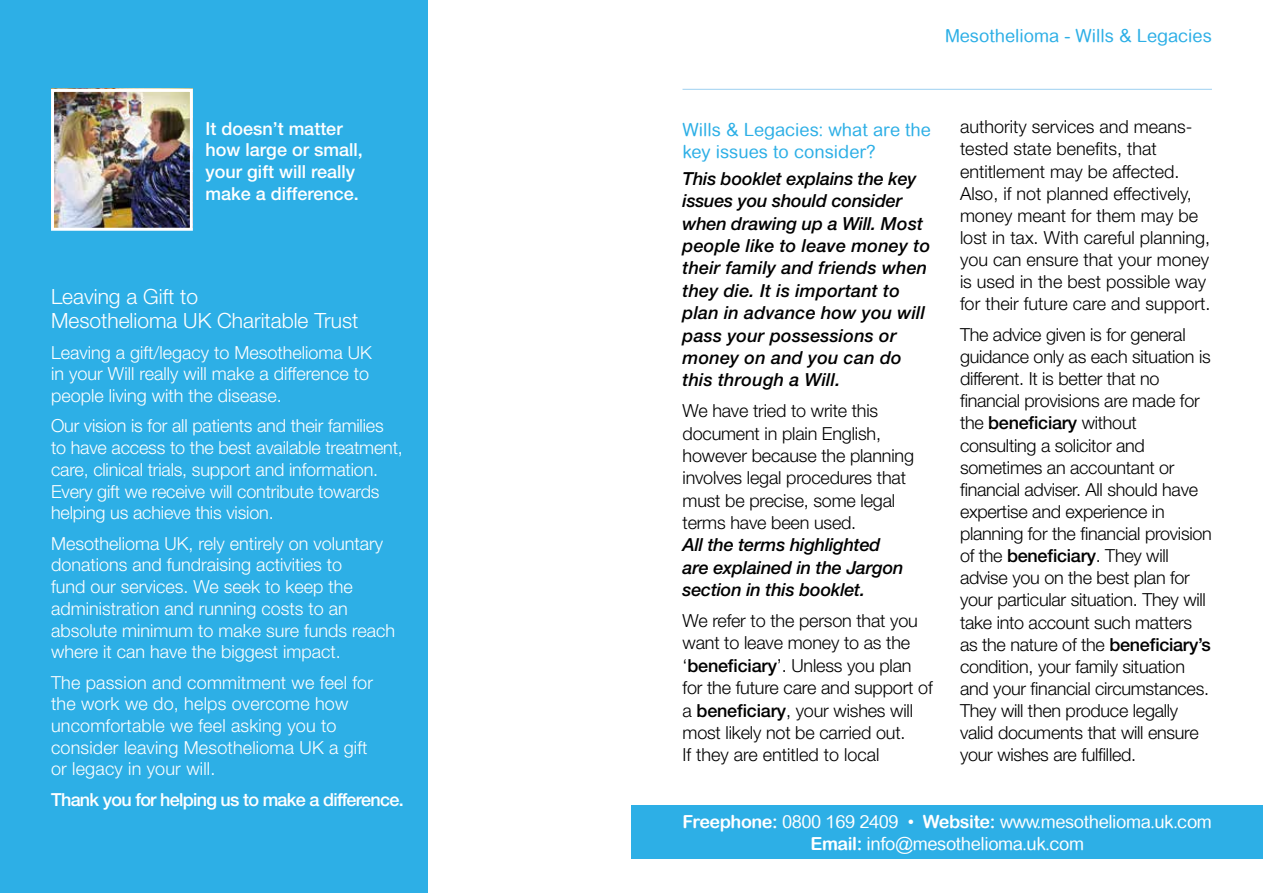
<style>
.page{position:relative;width:1263px;height:893px;background:#fff}
.page>*{position:absolute;margin:0;border:0;box-sizing:border-box;transform-origin:0 0}
.t1{font:300 21px/24.8px "Helvetica Neue LT";color:#fff}
.t2{font:300 18px/22px "Helvetica Neue LT";letter-spacing:-.015em;color:#000}
.t3{font:300 18px/21.8px "Helvetica Neue LT";color:#fff}
.t4{font:italic 500 18px/22.4px "Helvetica Neue LT";letter-spacing:.01em;color:#000}
.t5{font:18px/21.8px "Arial Rounded MT";letter-spacing:-.025em;color:#fff;text-align:center}
.t6{font:18px/22.4px "Arial Rounded MT";color:#2dafe6}
.t7{font:italic 500 18px/22.4px "Helvetica Neue LT";letter-spacing:-.01em;color:#000}
.t8{font:500 18px/21.8px "Helvetica Neue LT";color:#fff}
.t9{font:500 18px "Helvetica Neue LT";letter-spacing:-.04em;color:#fff}
.s1{font-weight:500}
.s2{font-family:"Arial Rounded MT Bold"}
</style>
<div class="page">
<hr style="left:682px;top:89px;width:530px;height:1px;background:#9dd0f1">
<div style="left:631px;top:806px;width:632px;height:53px;background:#2dafe6"></div>
<div style="left:0;top:0;width:427px;height:893px;background:#2dafe6"></div>
<img style="left:55px;top:93px;width:134px;height:134px">
<div style="left:51px;top:89px;width:142px;height:142px;border:3px solid #fff"></div>
<p class="t8" style="left:206px;top:117px;width:159px">It doesn’t matter how large or small, your gift will really make a difference.</p>
<p class="t1" style="left:51px;top:283px;width:309px">Leaving a Gift to<br>Mesothelioma UK Charitable Trust</p>
<p class="t3" style="left:51px;top:341px;width:322px">Leaving a gift/legacy to Mesothelioma UK in your Will really will make a difference to people living with the disease.</p>
<p class="t3" style="left:51px;top:415px;width:353px">Our vision is for all patients and their families to have access to the best available treatment, care, clinical trials, support and information.<br>Every gift we receive will contribute towards helping us achieve this vision.</p>
<p class="t3" style="left:51px;top:532px;width:346px">Mesothelioma UK, rely entirely on voluntary donations and fundraising activities to<br>fund our services. We seek to keep the administration and running costs to an absolute minimum to make sure funds reach where it can have the biggest impact.</p>
<p class="t3" style="left:51px;top:671px;width:324px">The passion and commitment we feel for the work we do, helps overcome how uncomfortable we feel asking you to consider leaving Mesothelioma UK a gift or legacy in your will.</p>
<p class="t9" style="left:51px;top:789px;width:354px">Thank you for helping us to make a difference.</p>
<p class="t6" style="left:945px;top:25px;width:268px">Mesothelioma - Wills &amp; Legacies</p>
<p class="t6" style="left:682px;top:118px;width:250px">Wills &amp; Legacies: what are the key issues to consider?</p>
<p class="t4" style="left:682px;top:167px;width:249px">This booklet explains the key issues you should consider when drawing up a Will. Most people like to leave money to their family and friends when they die. It is important to plan in advance how you will pass your possessions or money on and you can do this through a Will.</p>
<p class="t2" style="left:682px;top:399px;width:233px">We have tried to write this document in plain English, however because the planning involves legal procedures that must be precise, some legal terms have been used.</p>
<p class="t7" style="left:682px;top:534px;width:223px">All the terms highlighted are explained in the Jargon section in this booklet.</p>
<p class="t2" style="left:682px;top:609px;width:252px">We refer to the person that you want to leave money to as the ‘<span class="s1">beneficiary</span>’. Unless you plan for the future care and support of a <span class="s1">beneficiary</span>, your wishes will most likely not be carried out.<br>If they are entitled to local</p>
<p class="t2" style="left:960px;top:116px;width:252px">authority services and means&shy;tested state benefits, that entitlement may be affected.<br>Also, if not planned effectively, money meant for them may be lost in tax. With careful planning, you can ensure that your money is used in the best possible way for their future care and support.</p>
<p class="t2" style="left:960px;top:323px;width:253px">The advice given is for general guidance only as each situation is different. It is better that no financial provisions are made for the <span class="s1">beneficiary</span> without consulting a solicitor and sometimes an accountant or financial adviser. All should have expertise and experience in planning for the financial provision of the <span class="s1">beneficiary</span>. They will advise you on the best plan for your particular situation. They will take into account such matters as the nature of the <span class="s1">beneficiary’s </span>condition, your family situation and your financial circumstances.<br>They will then produce legally valid documents that will ensure your wishes are fulfilled.</p>
<p class="t5" style="left:682px;top:811px;width:531px"><span class="s2">Freephone:</span> 0800 169 2409 • <span class="s2">Website:</span> www.mesothelioma.uk.com<br><span class="s2">Email:</span> info@mesothelioma.uk.com</p>
</div>
